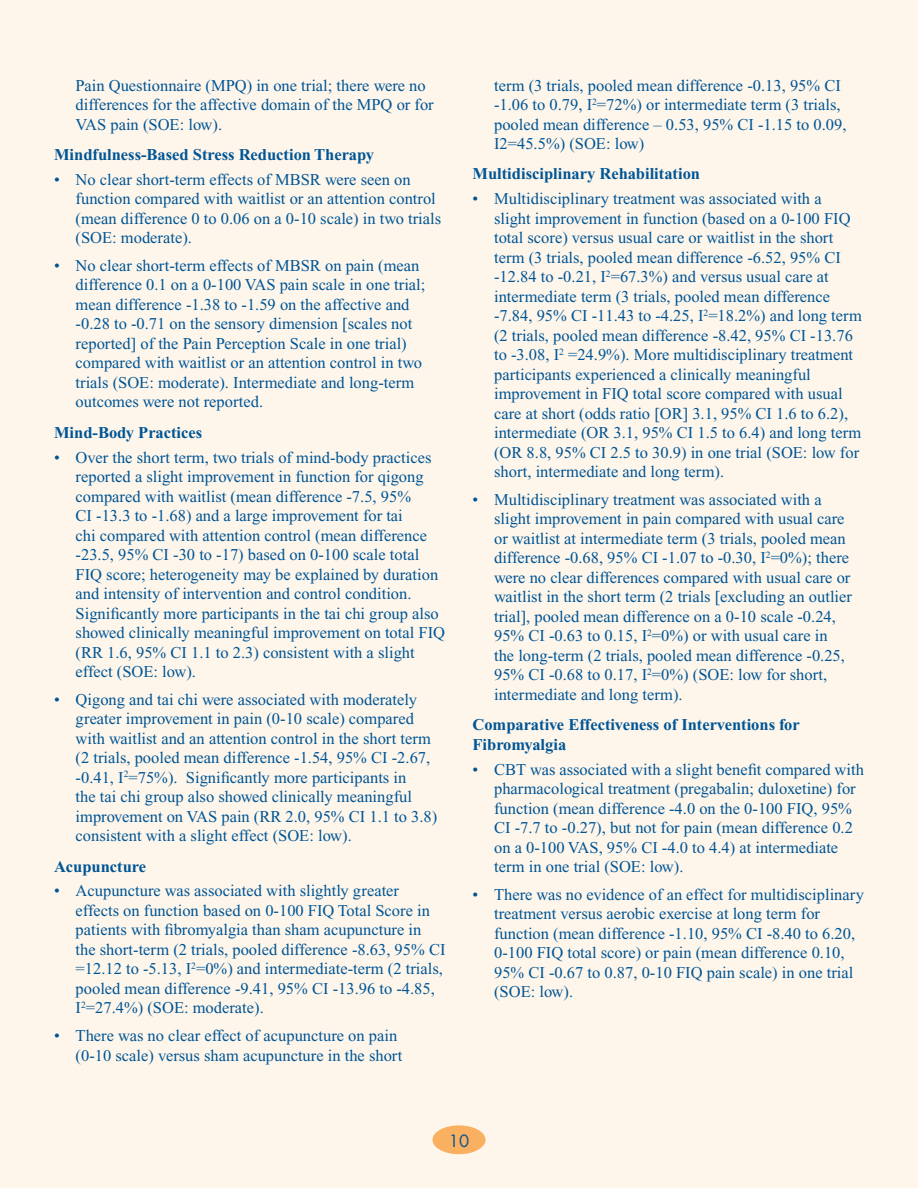
<style>
.page{position:relative;width:918px;height:1188px;background:#fff}
.page>*{position:absolute;margin:0;border:0;box-sizing:border-box;transform-origin:0 0}
.t1{font:16.5px/19.5px "Times New Roman";color:#005595}
.Head_Level_3{font:700 16.5px/19.5px "Times New Roman";color:#005595}
.t2{font:16.5px "Futura";color:#005595}
</style>
<div class="page">
<div style="left:0;top:0;width:917px;height:1188px;background:#fef6eb"></div>
<div style="left:432px;top:1125px;width:54px;height:29px;background:#fab061;border-radius:50%"></div>
<p class="t1" style="left:76px;top:75px;width:360px">Pain Questionnaire (MPQ) in one trial; there were no differences for the affective domain of the MPQ or for<br>VAS pain (SOE: low).</p>
<p class="Head_Level_3" style="left:54px;top:145px;width:321px">Mindfulness-Based Stress Reduction Therapy</p>
<p class="t1" style="left:76px;top:170px;width:367px;text-indent:-22px">• No clear short-term effects of MBSR were seen on function compared with waitlist or an attention control (mean difference 0 to 0.06 on a 0-10 scale) in two trials (SOE: moderate).</p>
<p class="t1" style="left:76px;top:256px;width:351px;text-indent:-22px">• No clear short-term effects of MBSR on pain (mean difference 0.1 on a 0-100 VAS pain scale in one trial; mean difference -1.38 to -1.59 on the affective and -0.28 to -0.71 on the sensory dimension [scales not reported] of the Pain Perception Scale in one trial) compared with waitlist or an attention control in two trials (SOE: moderate). Intermediate and long-term outcomes were not reported.</p>
<p class="Head_Level_3" style="left:54px;top:423px;width:150px">Mind-Body Practices</p>
<p class="t1" style="left:76px;top:447px;width:371px;text-indent:-22px">• Over the short term, two trials of mind-body practices reported a slight improvement in function for qigong compared with waitlist (mean difference -7.5, 95%<br>CI -13.3 to -1.68) and a large improvement for tai<br>chi compared with attention control (mean difference -23.5, 95% CI -30 to -17) based on 0-100 scale total FIQ score; heterogeneity may be explained by duration and intensity of intervention and control condition.<br>Significantly more participants in the tai chi group also showed clinically meaningful improvement on total FIQ (RR 1.6, 95% CI 1.1 to 2.3) consistent with a slight effect (SOE: low).</p>
<p class="t1" style="left:76px;top:690px;width:363px;text-indent:-22px">• Qigong and tai chi were associated with moderately greater improvement in pain (0-10 scale) compared with waitlist and an attention control in the short term (2 trials, pooled mean difference -1.54, 95% CI -2.67, -0.41, I<sup>2</sup>=75%). Significantly more participants in<br>the tai chi group also showed clinically meaningful improvement on VAS pain (RR 2.0, 95% CI 1.1 to 3.8) consistent with a slight effect (SOE: low).</p>
<p class="Head_Level_3" style="left:54px;top:856px;width:94px">Acupuncture</p>
<p class="t1" style="left:76px;top:881px;width:371px;text-indent:-22px">• Acupuncture was associated with slightly greater effects on function based on 0-100 FIQ Total Score in patients with fibromyalgia than sham acupuncture in the short-term (2 trials, pooled difference -8.63, 95% CI =12.12 to -5.13, I<sup>2</sup>=0%) and intermediate-term (2 trials, pooled mean difference -9.41, 95% CI -13.96 to -4.85, I<sup>2</sup>=27.4%) (SOE: moderate).</p>
<p class="t1" style="left:76px;top:1026px;width:328px;text-indent:-22px">• There was no clear effect of acupuncture on pain (0-10 scale) versus sham acupuncture in the short</p>
<p class="t1" style="left:494px;top:75px;width:354px">term (3 trials, pooled mean difference -0.13, 95% CI -1.06 to 0.79, I<sup>2</sup>=72%) or intermediate term (3 trials, pooled mean difference – 0.53, 95% CI -1.15 to 0.09, I2=45.5%) (SOE: low)</p>
<p class="Head_Level_3" style="left:472px;top:164px;width:229px">Multidisciplinary Rehabilitation</p>
<p class="t1" style="left:494px;top:189px;width:369px;text-indent:-22px">• Multidisciplinary treatment was associated with a slight improvement in function (based on a 0-100 FIQ total score) versus usual care or waitlist in the short term (3 trials, pooled mean difference -6.52, 95% CI -12.84 to -0.21, I<sup>2</sup>=67.3%) and versus usual care at intermediate term (3 trials, pooled mean difference -7.84, 95% CI -11.43 to -4.25, I<sup>2</sup>=18.2%) and long term (2 trials, pooled mean difference -8.42, 95% CI -13.76 to -3.08, I<sup>2</sup> =24.9%). More multidisciplinary treatment participants experienced a clinically meaningful improvement in FIQ total score compared with usual care at short (odds ratio [OR] 3.1, 95% CI 1.6 to 6.2), intermediate (OR 3.1, 95% CI 1.5 to 6.4) and long term (OR 8.8, 95% CI 2.5 to 30.9) in one trial (SOE: low for short, intermediate and long term).</p>
<p class="t1" style="left:494px;top:490px;width:359px;text-indent:-22px">• Multidisciplinary treatment was associated with a slight improvement in pain compared with usual care or waitlist at intermediate term (3 trials, pooled mean difference -0.68, 95% CI -1.07 to -0.30, I<sup>2</sup>=0%); there were no clear differences compared with usual care or waitlist in the short term (2 trials [excluding an outlier trial], pooled mean difference on a 0-10 scale -0.24, 95% CI -0.63 to 0.15, I<sup>2</sup>=0%) or with usual care in<br>the long-term (2 trials, pooled mean difference -0.25, 95% CI -0.68 to 0.17, I<sup>2</sup>=0%) (SOE: low for short, intermediate and long term).</p>
<p class="Head_Level_3" style="left:472px;top:715px;width:329px">Comparative Effectiveness of Interventions for<br>Fibromyalgia</p>
<p class="t1" style="left:494px;top:759px;width:371px;text-indent:-22px">• CBT was associated with a slight benefit compared with pharmacological treatment (pregabalin; duloxetine) for function (mean difference -4.0 on the 0-100 FIQ, 95% CI -7.7 to -0.27), but not for pain (mean difference 0.2 on a 0-100 VAS, 95% CI -4.0 to 4.4) at intermediate term in one trial (SOE: low).</p>
<p class="t1" style="left:494px;top:885px;width:371px;text-indent:-22px">• There was no evidence of an effect for multidisciplinary treatment versus aerobic exercise at long term for function (mean difference -1.10, 95% CI -8.40 to 6.20, 0-100 FIQ total score) or pain (mean difference 0.10, 95% CI -0.67 to 0.87, 0-10 FIQ pain scale) in one trial (SOE: low).</p>
<p class="t2" style="left:449px;top:1130px;width:22px">10</p>
</div>
